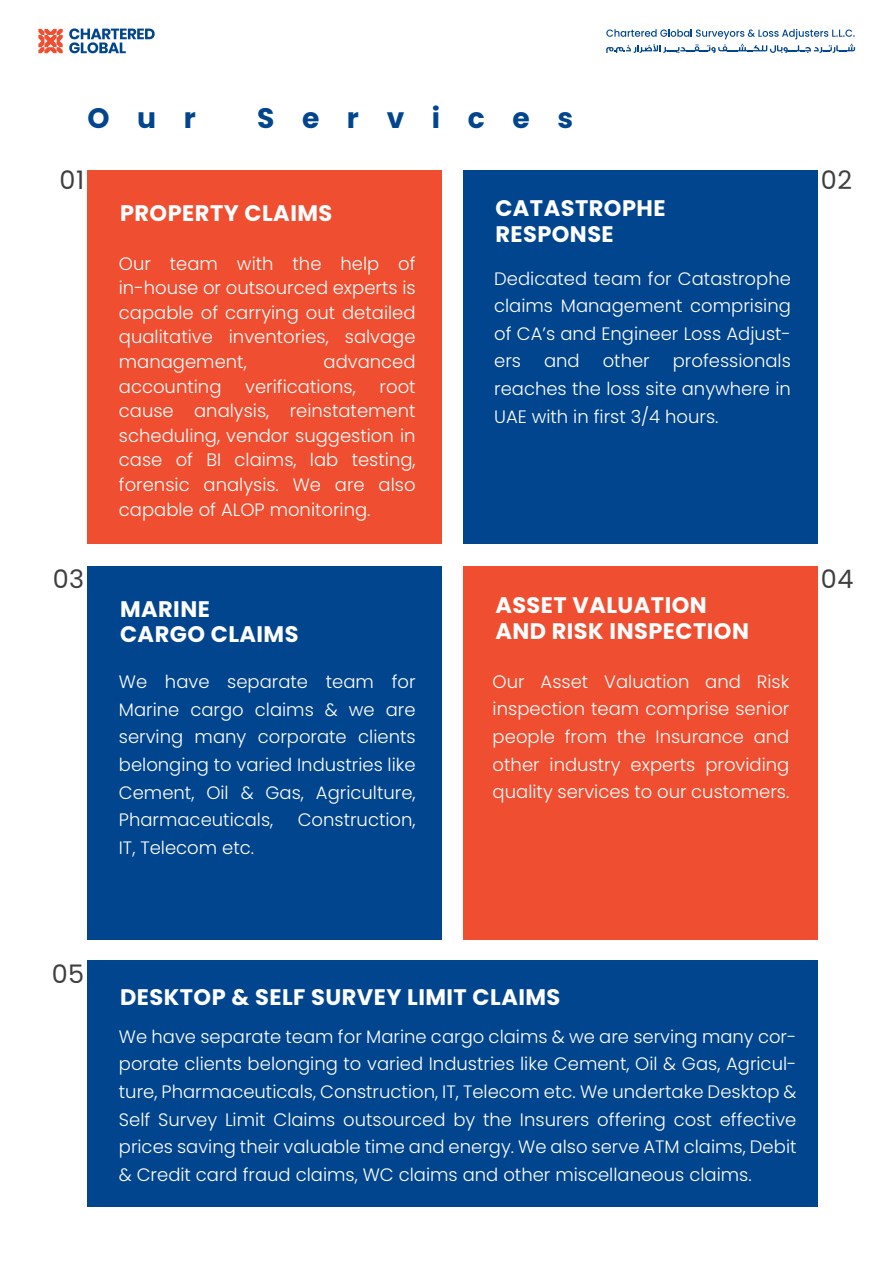
<style>
.page{position:relative;width:893px;height:1263px;background:#fff}
.page>*{position:absolute;margin:0;border:0;box-sizing:border-box;transform-origin:0 0}
.t1{font:700 28.2px "Poppins";letter-spacing:.98em;color:#00458e}
.t2{font:25.5px "Poppins";letter-spacing:.02em;color:#3f3f3f}
.t3{font:700 22.5px/25.8px "Poppins";letter-spacing:.02em;color:#fff}
.t4{font:300 18px/27.6px "Poppins";color:#fff;text-align:justify}
</style>
<div class="page">
<div style="left:87px;top:960px;width:730px;height:247px;background:#00458e"></div>
<svg style="left:38px;top:29px;width:25px;height:24px"></svg>
<svg style="left:69px;top:28px;width:86px;height:25px"></svg>
<svg style="left:606px;top:29px;width:249px;height:24px"></svg>
<div style="left:87px;top:170px;width:355px;height:374px;background:#f04e30"></div>
<div style="left:463px;top:170px;width:354px;height:374px;background:#00458e"></div>
<div style="left:87px;top:566px;width:355px;height:374px;background:#00458e"></div>
<div style="left:463px;top:566px;width:354px;height:374px;background:#f04e30"></div>
<hr style="left:0;top:1159px;width:1px;height:104px;background:#ededed">
<h1 class="t1" style="left:87px;top:101px;width:110px">Our</h1>
<h1 class="t1" style="left:257px;top:101px;width:318px">Services</h1>
<h2 class="t2" style="left:60px;top:166px;width:26px">01</h2>
<h2 class="t2" style="left:53px;top:564px;width:33px">03</h2>
<p class="t3" style="left:120px;top:200px;width:214px">PROPERTY CLAIMS</p>
<p class="t4" style="left:119px;top:251px;width:298px;line-height:24.6px">Our team with the help of in-house or outsourced experts is capable of carrying out detailed qualitative inventories, salvage management,</p>
<p class="t4" style="left:324px;top:348px;width:94px">advanced</p>
<p class="t4" style="left:119px;top:373px;width:104px">accounting</p>
<p class="t4" style="left:245px;top:373px;width:112px">verifications,</p>
<p class="t4" style="left:119px;top:374px;width:298px;line-height:24.6px;text-indent:261px">root cause analysis, reinstatement scheduling, vendor suggestion in case of BI claims, lab testing, forensic analysis. We are also capable of ALOP monitoring.</p>
<p class="t3" style="left:120px;top:596px;width:180px">MARINE<br>CARGO CLAIMS</p>
<p class="t4" style="left:119px;top:668px;width:298px">We have separate team for Marine cargo claims &amp; we are serving many corporate clients belonging to varied Industries like Cement, Oil &amp; Gas, Agriculture, Pharmaceuticals,</p>
<p class="t4" style="left:298px;top:806px;width:119px">Construction,</p>
<p class="t4" style="left:119px;top:834px;width:137px">IT, Telecom etc.</p>
<p class="t3" style="left:495px;top:195px;width:172px">CATASTROPHE<br>RESPONSE</p>
<p class="t4" style="left:494px;top:265px;width:298px">Dedicated team for Catastrophe claims Management comprising of CA’s and Engineer Loss Adjust&shy;ers</p>
<p class="t4" style="left:494px;top:347px;width:298px;text-indent:179px">professionals reaches the loss site anywhere in UAE with in first 3/4 hours.</p>
<p class="t4" style="left:544px;top:347px;width:37px">and</p>
<p class="t4" style="left:603px;top:347px;width:49px">other</p>
<p class="t3" style="left:495px;top:592px;width:255px">ASSET VALUATION<br>AND RISK INSPECTION</p>
<p class="t4" style="left:493px;top:668px;width:298px">Our Asset Valuation and Risk inspection team comprise senior people from the Insurance and other industry experts providing quality services to our customers.</p>
<h2 class="t2" style="left:821px;top:166px;width:33px">02</h2>
<h2 class="t2" style="left:821px;top:564px;width:34px">04</h2>
<h2 class="t2" style="left:52px;top:959px;width:34px">05</h2>
<p class="t3" style="left:120px;top:985px;width:442px">DESKTOP &amp; SELF SURVEY LIMIT CLAIMS</p>
<p class="t4" style="left:119px;top:1023px;width:679px">We have separate team for Marine cargo claims &amp; we are serving many cor&shy;porate clients belonging to varied Industries like Cement, Oil &amp; Gas, Agricul&shy;ture, Pharmaceuticals, Construction, IT, Telecom etc. We undertake Desktop &amp; Self Survey Limit Claims outsourced by the Insurers offering cost effective prices saving their valuable time and energy. We also serve ATM claims, Debit &amp; Credit card fraud claims, WC claims and other miscellaneous claims.</p>
</div>
